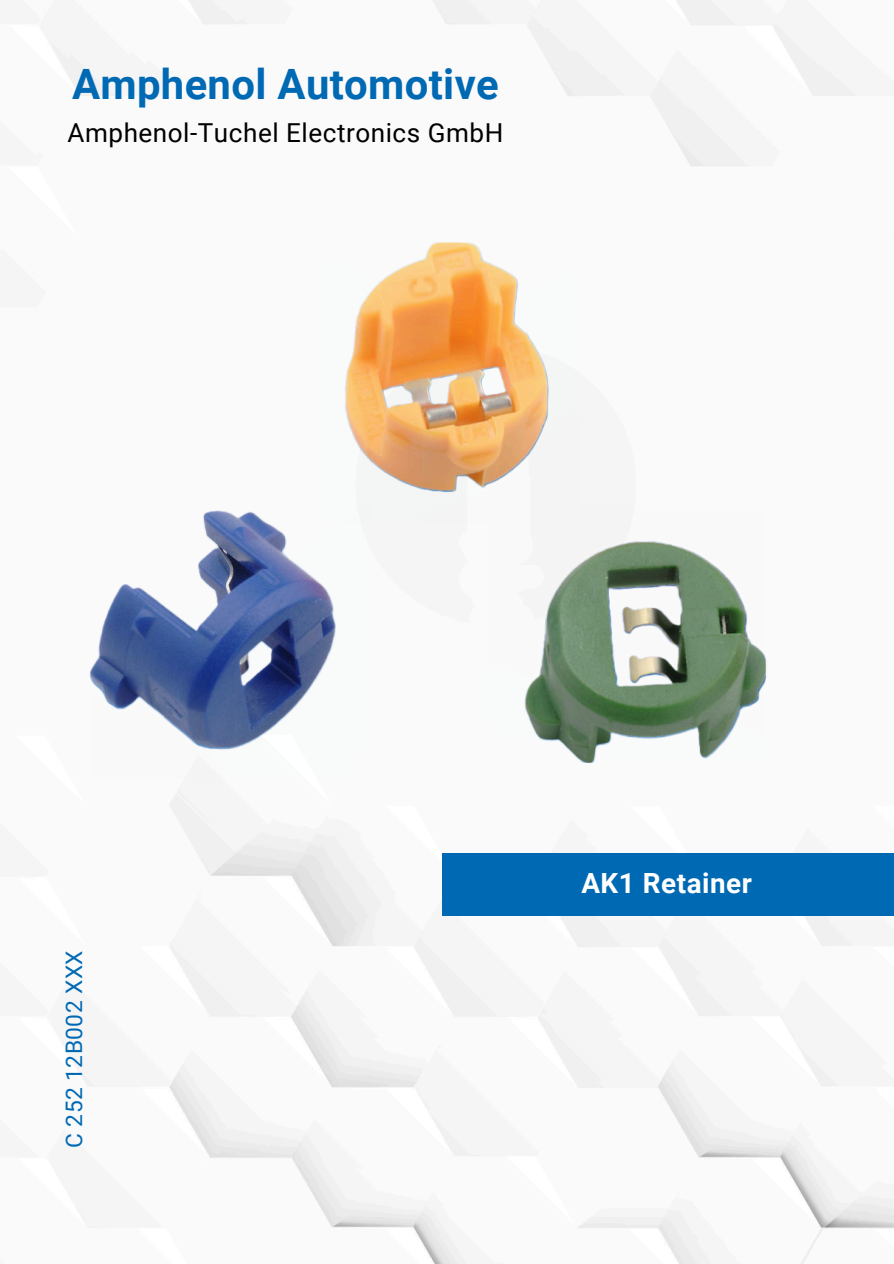
<style>
.page{position:relative;width:894px;height:1264px;background:#fff}
.page>*{position:absolute;margin:0;border:0;box-sizing:border-box;transform-origin:0 0}
.t1{font:700 41.85px "Roboto";letter-spacing:.01em;color:#0069b4}
.t2{font:700 27.75px "Roboto";letter-spacing:.02em;color:#fff}
.t3{font:26.1px "Roboto";letter-spacing:.02em;color:#000}
.t4{font:22.8px "Roboto";letter-spacing:.02em;color:#0069b4}
</style>
<div class="page">
<img style="left:0;top:0;width:893px;height:1263px">
<div style="left:442px;top:853px;width:451px;height:62px;background:#0069b4"></div>
<img style="left:315px;top:206px;width:510px;height:592px">
<img style="left:68px;top:452px;width:302px;height:325px">
<h1 class="t1" style="left:72px;top:60px;width:428px">Amphenol Automotive</h1>
<h3 class="t3" style="left:67px;top:118px;width:437px">Amphenol-Tuchel Electronics GmbH</h3>
<p class="t4" style="left:61px;top:1147px;width:199px;rotate:-90deg">C 252 12B002 XXX</p>
<p class="t2" style="left:581px;top:866px;width:172px">AK1 Retainer</p>
</div>
